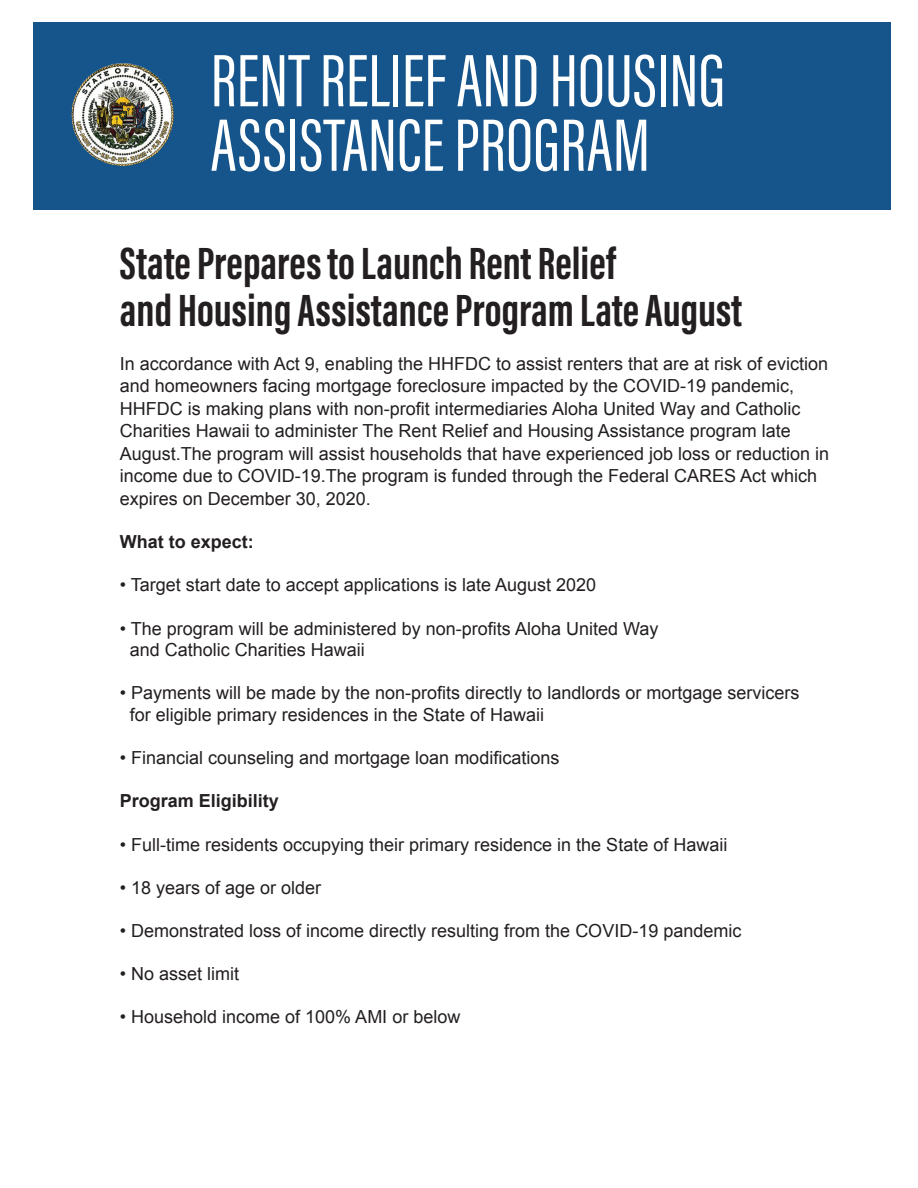
<style>
.page{position:relative;width:918px;height:1188px;background:#fff}
.page>*{position:absolute;margin:0;border:0;box-sizing:border-box;transform-origin:0 0}
.t1{font:76.5px "Acumin Pro Extra Cond";color:#fff}
.t2{font:700 46.5px "Acumin Pro Extra Cond";color:#231f20}
.t3{font:18px/22.5px "Arial";color:#231f20}
.t4{font:700 18px "Arial";color:#231f20}
</style>
<div class="page">
<div style="left:33px;top:22px;width:858px;height:188px;background:#16558c"></div>
<img style="left:71px;top:63px;width:53px;height:101px">
<p class="t1" style="left:211px;top:35px;width:516px">RENT RELIEF AND HOUSING</p>
<p class="t1" style="left:211px;top:99px;width:441px">ASSISTANCE PROGRAM</p>
<p class="t2" style="left:120px;top:235px;width:498px">State Prepares to Launch Rent Relief</p>
<p class="t2" style="left:120px;top:282px;width:624px">and Housing Assistance Program Late August</p>
<p class="t3" style="left:120px;top:353px;width:711px">In accordance with Act 9, enabling the HHFDC to assist renters that are at risk of eviction and homeowners facing mortgage foreclosure impacted by the COVID-19 pandemic, HHFDC is making plans with non-profit intermediaries Aloha United Way and Catholic Charities Hawaii to administer The Rent Relief and Housing Assistance program late August.The program will assist households that have experienced job loss or reduction in income due to COVID-19.The program is funded through the Federal CARES Act which expires on December 30, 2020.</p>
<p class="t4" style="left:120px;top:530px;width:136px">What to expect:</p>
<p class="t3" style="left:120px;top:574px;width:478px">• Target start date to accept applications is late August 2020</p>
<p class="t3" style="left:120px;top:617px;width:540px">• The program will be administered by non-profits Aloha United Way</p>
<p class="t3" style="left:130px;top:639px;width:237px">and Catholic Charities Hawaii</p>
<p class="t3" style="left:120px;top:682px;width:681px">• Payments will be made by the non-profits directly to landlords or mortgage servicers</p>
<p class="t3" style="left:130px;top:704px;width:416px">for eligible primary residences in the State of Hawaii</p>
<p class="t3" style="left:120px;top:747px;width:441px">• Financial counseling and mortgage loan modifications</p>
<p class="t4" style="left:120px;top:789px;width:161px">Program Eligibility</p>
<p class="t3" style="left:120px;top:833px;width:609px">• Full-time residents occupying their primary residence in the State of Hawaii</p>
<p class="t3" style="left:120px;top:876px;width:203px">• 18 years of age or older</p>
<p class="t3" style="left:120px;top:920px;width:623px">• Demonstrated loss of income directly resulting from the COVID-19 pandemic</p>
<p class="t3" style="left:120px;top:963px;width:121px">• No asset limit</p>
<p class="t3" style="left:120px;top:1006px;width:342px">• Household income of 100% AMI or below</p>
</div>
